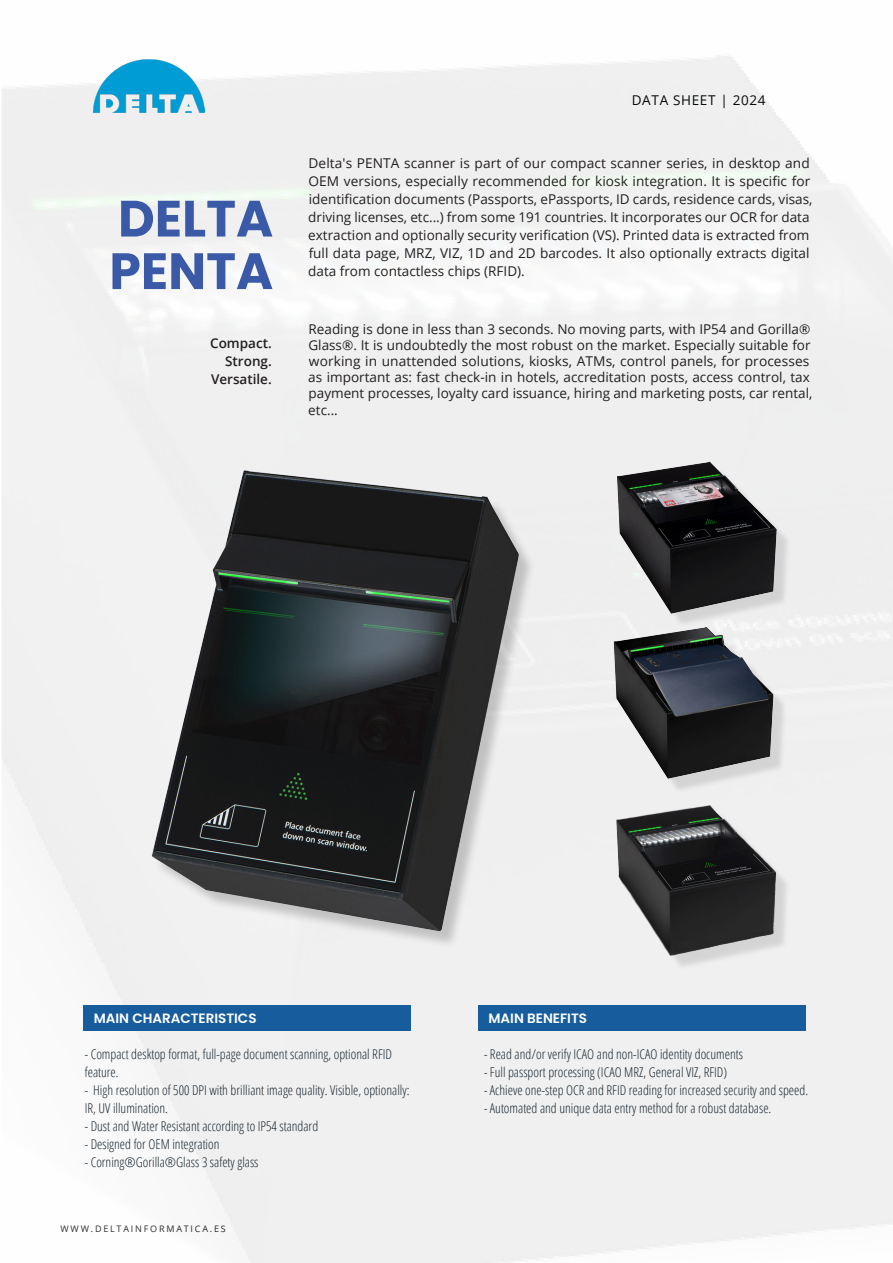
<style>
.page{position:relative;width:893px;height:1263px;background:#fff}
.page>*{position:absolute;margin:0;border:0;box-sizing:border-box;transform-origin:0 0}
.Texto_de_llamada{font:700 51px "Poppins";color:#3a59a7}
.Texto_independiente{font:13.5px/18px "Open Sans";color:#231f20}
.TDC_-_Título_y_número_de_página{font:300 condensed 13.5px/18px "Open Sans";color:#16242e}
.Texto_independiente-2{font:600 13.5px "Poppins";color:#fff}
.Pie_de_ilustración_Texto_de_firma{font:600 13.5px "Open Sans";color:#231f20}
.t1{font:13.5px "Open Sans";letter-spacing:.05em;color:#060907}
.t2{font:9px "Open Sans";letter-spacing:.2em;color:#231f20}
</style>
<div class="page">
<img style="left:2px;top:55px;width:891px;height:1208px">
<img style="left:94px;top:59px;width:111px;height:55px">
<div style="left:154px;top:473px;width:382px;height:476px;background:#f0f0f0"></div>
<img style="left:146px;top:466px;width:380px;height:474px">
<div style="left:622px;top:468px;width:169px;height:160px;background:#231f20;opacity:.13"></div>
<img style="left:594px;top:458px;width:204px;height:157px">
<div style="left:620px;top:633px;width:169px;height:161px;background:#231f20;opacity:.13"></div>
<img style="left:578px;top:625px;width:229px;height:156px">
<div style="left:622px;top:811px;width:169px;height:160px;background:#231f20;opacity:.13"></div>
<img style="left:586px;top:794px;width:198px;height:163px">
<div style="left:83px;top:1005px;width:328px;height:26px;background:#175d9e"></div>
<div style="left:478px;top:1005px;width:328px;height:26px;background:#175d9e"></div>
<p class="Texto_de_llamada" style="left:118px;top:189px;width:157px">DELTA</p>
<p class="Texto_de_llamada" style="left:109px;top:242px;width:165px">PENTA</p>
<p class="Pie_de_ilustración_Texto_de_firma" style="left:210px;top:334px;width:63px">Compact.</p>
<p class="Pie_de_ilustración_Texto_de_firma" style="left:225px;top:352px;width:48px">Strong.</p>
<p class="Pie_de_ilustración_Texto_de_firma" style="left:211px;top:370px;width:62px">Versatile.</p>
<p class="t1" style="left:632px;top:91px;width:135px">DATA SHEET | 2024</p>
<p class="Texto_independiente" style="left:308px;top:154px;width:506px">Delta's PENTA scanner is part of our compact scanner series, in desktop and OEM versions, especially recommended for kiosk integration. It is specific for identification documents (Passports, ePassports, ID cards, residence cards, visas, driving licenses, etc...) from some 191 countries. It incorporates our OCR for data extraction and optionally security verification (VS). Printed data is extracted from full data page, MRZ, VIZ, 1D and 2D barcodes. It also optionally extracts digital data from contactless chips (RFID).</p>
<p class="Texto_independiente" style="left:308px;top:320px;width:506px;line-height:16.2px">Reading is done in less than 3 seconds. No moving parts, with IP54 and Gorilla® Glass®. It is undoubtedly the most robust on the market. Especially suitable for working in unattended solutions, kiosks, ATMs, control panels, for processes as important as: fast check-in in hotels, accreditation posts, access control, tax payment processes, loyalty card issuance, hiring and marketing posts, car rental, etc...</p>
<p class="Texto_independiente-2" style="left:94px;top:1010px;width:164px">MAIN CHARACTERISTICS</p>
<p class="Texto_independiente-2" style="left:488px;top:1010px;width:100px">MAIN BENEFITS</p>
<p class="TDC_-_Título_y_número_de_página" style="left:85px;top:1045px;width:309px">- Compact desktop format, full-page document scanning, optional RFID feature.</p>
<p class="TDC_-_Título_y_número_de_página" style="left:85px;top:1081px;width:326px">- High resolution of 500 DPI with brilliant image quality. Visible, optionally:<br>IR, UV illumination.</p>
<p class="TDC_-_Título_y_número_de_página" style="left:85px;top:1117px;width:235px">- Dust and Water Resistant according to IP54 standard</p>
<p class="TDC_-_Título_y_número_de_página" style="left:85px;top:1135px;width:136px">- Designed for OEM integration</p>
<p class="TDC_-_Título_y_número_de_página" style="left:85px;top:1153px;width:175px">- Corning®Gorilla®Glass 3 safety glass</p>
<p class="t2" style="left:60px;top:1223px;width:167px">WWW.DELTAINFORMATICA.ES</p>
<p class="TDC_-_Título_y_número_de_página" style="left:484px;top:1045px;width:261px">- Read and/or verify ICAO and non-ICAO identity documents</p>
<p class="TDC_-_Título_y_número_de_página" style="left:484px;top:1063px;width:245px">- Full passport processing (ICAO MRZ, General VIZ, RFID)</p>
<p class="TDC_-_Título_y_número_de_página" style="left:484px;top:1081px;width:326px">- Achieve one-step OCR and RFID reading for increased security and speed.</p>
<p class="TDC_-_Título_y_número_de_página" style="left:484px;top:1099px;width:289px">- Automated and unique data entry method for a robust database.</p>
</div>
